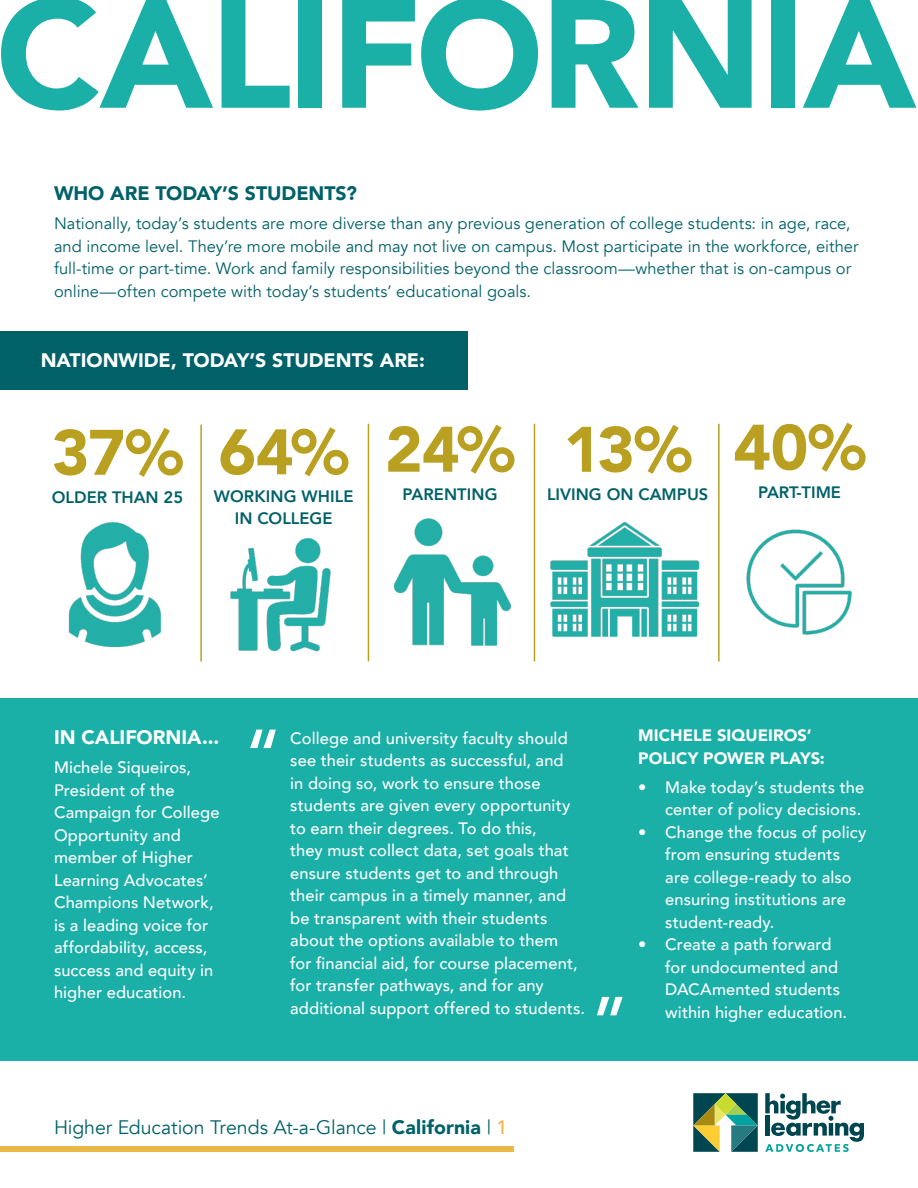
<style>
.page{position:relative;width:918px;height:1188px;background:#fff}
.page>*{position:absolute;margin:0;border:0;box-sizing:border-box;transform-origin:0 0}
.t1{font:900 153px "Avenir";letter-spacing:-.015em;color:#1aafa7}
.t2{font:500 75px "Avenir";color:#fff}
.t3{font:900 63.45px "Avenir LT";letter-spacing:-.01em;color:#b9a021}
.t4{font:19.5px "Avenir";letter-spacing:-.005em;color:#006169}
.subheads{font:900 19.5px "Avenir";color:#fff}
.t5{font:900 19.5px "Avenir";color:#006169}
.subheads-2{font:500 16.5px/22.5px "Avenir";letter-spacing:.005em;color:#fff}
.t6{font:16.5px/22.5px "Avenir";color:#006169}
.t7{font:800 16.5px "Avenir LT";color:#006169}
.subheads-3{font:900 16.5px/22.5px "Avenir";color:#fff}
.s1{font-weight:900}
.s2{font-weight:500;color:#eab848}
</style>
<div class="page">
<div style="left:0;top:1146px;width:514px;height:6px;background:#eab848"></div>
<svg style="left:765px;top:1093px;width:99px;height:59px"></svg>
<svg style="left:693px;top:1093px;width:65px;height:59px"></svg>
<img style="left:68px;top:522px;width:93px;height:125px">
<hr style="left:200px;top:425px;width:2px;height:236px;background:#b9a021">
<img style="left:230px;top:538px;width:101px;height:114px">
<img style="left:393px;top:518px;width:118px;height:128px">
<hr style="left:368px;top:424px;width:1px;height:237px;background:#b9a021">
<img style="left:550px;top:521px;width:150px;height:116px">
<hr style="left:534px;top:424px;width:1px;height:237px;background:#b9a021">
<img style="left:746px;top:529px;width:106px;height:106px">
<hr style="left:718px;top:424px;width:2px;height:237px;background:#b9a021">
<div style="left:0;top:698px;width:918px;height:362px;background:#1aafa7"></div>
<div style="left:1px;top:331px;width:467px;height:58px;background:#006169"></div>
<h1 class="t1" style="left:-4px;top:-77px;width:922px">CALIFORNIA</h1>
<p class="t5" style="left:54px;top:176px;width:304px">WHO ARE TODAY’S STUDENTS?</p>
<p class="t6" style="left:54px;top:212px;width:806px">Nationally, today’s students are more diverse than any previous generation of college students: in age, race, and income level. They’re more mobile and may not live on campus. Most participate in the workforce, either full-time or part-time. Work and family responsibilities beyond the classroom—whether that is on-campus or online—often compete with today’s students’ educational goals.</p>
<p class="subheads" style="left:41px;top:343px;width:386px">NATIONWIDE, TODAY’S STUDENTS ARE:</p>
<p class="t3" style="left:52px;top:414px;width:133px">37%</p>
<p class="t3" style="left:219px;top:414px;width:132px">64%</p>
<p class="t7" style="left:214px;top:487px;width:141px">WORKING WHILE</p>
<p class="t7" style="left:235px;top:509px;width:99px">IN COLLEGE</p>
<p class="t7" style="left:52px;top:487px;width:133px">OLDER THAN 25</p>
<p class="t3" style="left:564px;top:411px;width:130px">13%</p>
<p class="t3" style="left:733px;top:409px;width:134px">40%</p>
<p class="t7" style="left:758px;top:482px;width:84px">PART-TIME</p>
<p class="t3" style="left:385px;top:411px;width:131px">24%</p>
<p class="t7" style="left:402px;top:484px;width:97px">PARENTING</p>
<p class="t7" style="left:547px;top:484px;width:163px">LIVING ON CAMPUS</p>
<p class="subheads" style="left:54px;top:720px;width:167px">IN CALIFORNIA...</p>
<p class="subheads-2" style="left:54px;top:755px;width:167px">Michele Siqueiros,<br>President of the<br>Campaign for College<br>Opportunity and member of Higher<br>Learning Advocates’<br>Champions Network, is a leading voice for affordability, access, success and equity in higher education.</p>
<p class="t2" style="left:244px;top:692px;width:40px">“</p>
<p class="subheads-2" style="left:290px;top:726px;width:296px">College and university faculty should see their students as successful, and<br>in doing so, work to ensure those students are given every opportunity to earn their degrees. To do this,<br>they must collect data, set goals that ensure students get to and through their campus in a timely manner, and be transparent with their students about the options available to them<br>for financial aid, for course placement, for transfer pathways, and for any additional support offered to students.</p>
<p class="subheads-3" style="left:638px;top:724px;width:188px">MICHELE SIQUEIROS’<br>POLICY POWER PLAYS:</p>
<p class="subheads-2" style="left:638px;top:775px;width:228px;text-align:right">• Make today’s students the center of policy decisions.</p>
<p class="subheads-2" style="left:665px;top:820px;width:203px;text-indent:-27px">• Change the focus of policy from ensuring students are college-ready to also ensuring institutions are student-ready.</p>
<p class="subheads-2" style="left:665px;top:932px;width:183px;text-indent:-27px">• Create a path forward for undocumented and<br>DACAmented students within higher education.</p>
<p class="t2" style="left:590px;top:959px;width:40px">”</p>
<p class="t4" style="left:54px;top:1116px;width:455px">Higher Education Trends At-a-Glance | <span class="s1">California</span> | <span class="s2">1</span></p>
</div>
